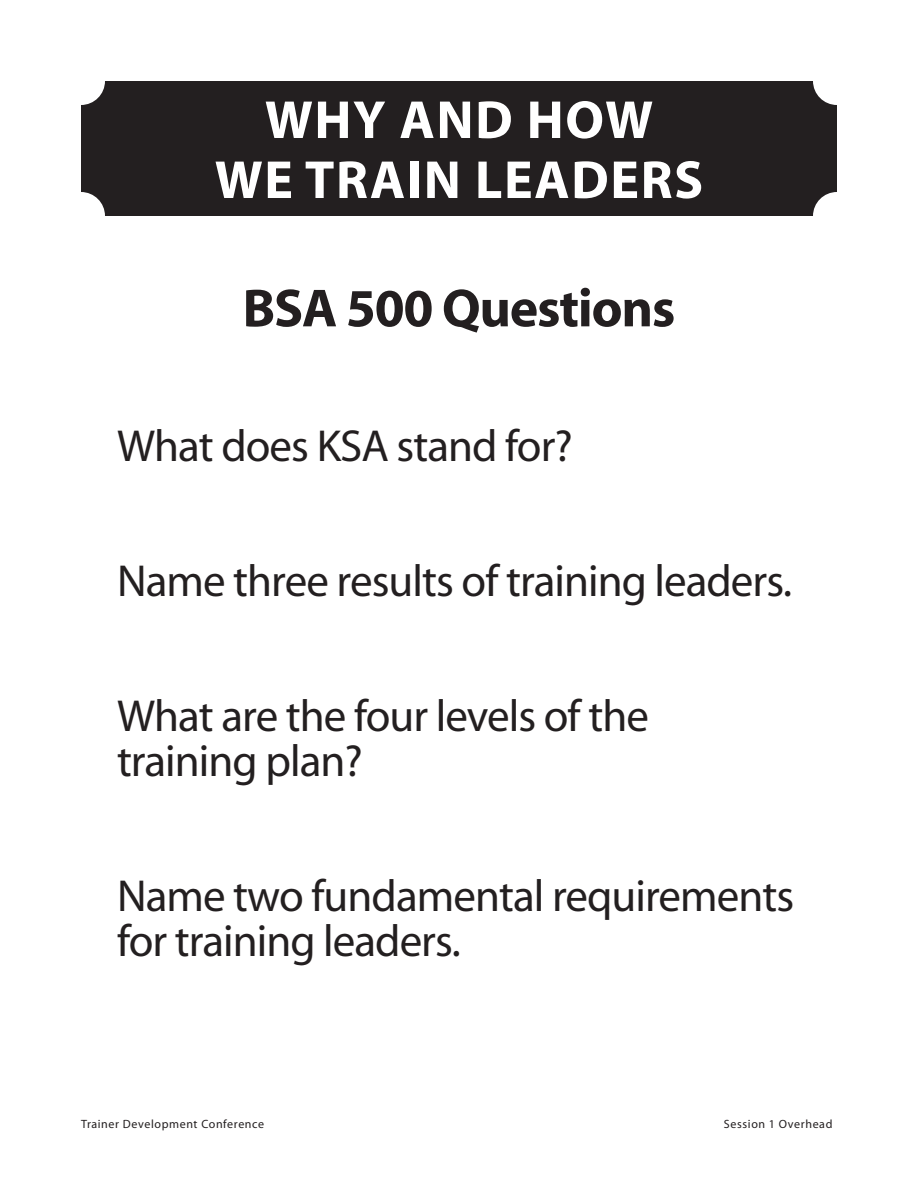
<style>
.page{position:relative;width:918px;height:1188px;background:#fff}
.page>*{position:absolute;margin:0;border:0;box-sizing:border-box;transform-origin:0 0}
.t1{font:700 54px/60px "Myriad";letter-spacing:.03em;color:#fff;text-align:center}
.t2{font:700 54px "Myriad";letter-spacing:-.02em;color:#231f20}
.t3{font:45px/45px "Myriad";letter-spacing:-.02em;color:#231f20}
.t4{font:12px "Myriad";letter-spacing:.05em;color:#231f20}
</style>
<div class="page">
<div style="left:81px;top:81px;width:756px;height:135px;background:#231f20"></div>
<p class="t1" style="left:215px;top:94px;width:490px">WHY AND HOW<br>WE TRAIN LEADERS</p>
<p class="t2" style="left:243px;top:288px;width:434px">BSA 500 Questions</p>
<p class="t3" style="left:117px;top:427px;width:457px">What does KSA stand for?</p>
<p class="t3" style="left:117px;top:562px;width:677px">Name three results of training leaders.</p>
<p class="t3" style="left:117px;top:697px;width:533px">What are the four levels of the training plan?</p>
<p class="t3" style="left:117px;top:877px;width:679px">Name two fundamental requirements for training leaders.</p>
<p class="t4" style="left:81px;top:1120px;width:185px">Trainer Development Conference</p>
<p class="t4" style="left:724px;top:1120px;width:110px">Session 1 Overhead</p>
</div>
